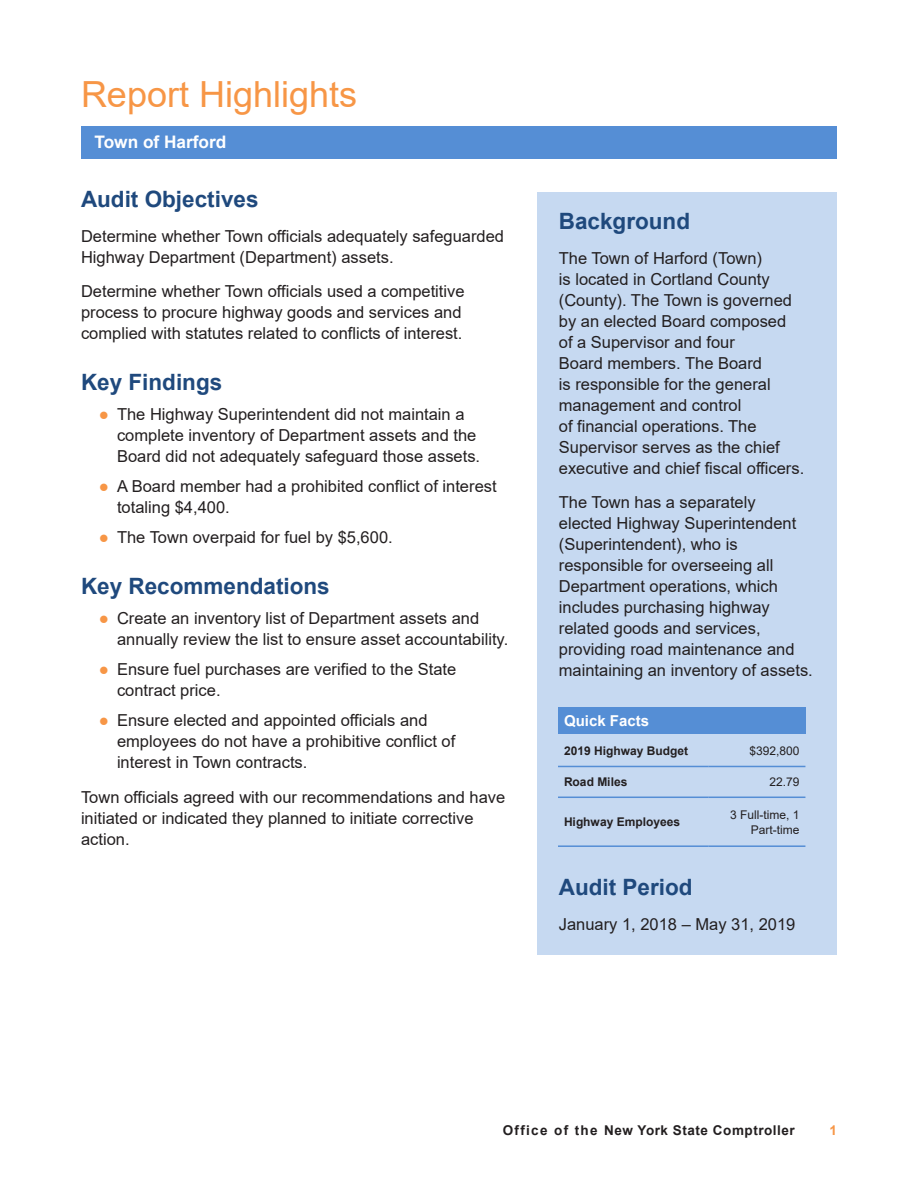
<style>
.page{position:relative;width:918px;height:1188px;background:#fff}
.page>*{position:absolute;margin:0;border:0;box-sizing:border-box;transform-origin:0 0}
.Section_Heads{font:36px "Arial";color:#f79646}
._2_Subheads{font:700 22.5px "Arial";color:#1f497d}
.t1{font:700 17.25px "Arial";color:#fff}
.Body_Text{font:16.5px/21px "Arial";color:#231f20}
.Footnotes{font:700 15px "Arial";color:#fff}
.t2{font:700 13.5px "Arial";letter-spacing:.04em;color:#231f20}
.t3{font:700 13.5px "Arial";color:#f79646}
.Footnotes-2{font:700 12px "Arial";color:#231f20}
.Footnotes-3{font:12px/15px "Arial";color:#231f20;text-align:right}
.s1{color:#f79646}
</style>
<div class="page">
<hr style="left:81px;top:126px;width:756px;height:3px;background:#558ed5">
<div style="left:538px;top:192px;width:299px;height:763px;background:#c6d9f1"></div>
<div style="left:81px;top:128px;width:756px;height:31px;background:#558ed5"></div>
<div style="left:558px;top:707px;width:247px;height:27px;background:#558ed5"></div>
<hr style="left:558px;top:766px;width:150px;height:1px;background:#558ed5">
<hr style="left:708px;top:766px;width:97px;height:1px;background:#558ed5">
<hr style="left:558px;top:797px;width:150px;height:1px;background:#558ed5">
<hr style="left:708px;top:797px;width:97px;height:1px;background:#558ed5">
<hr style="left:558px;top:845px;width:150px;height:2px;background:#558ed5">
<hr style="left:708px;top:845px;width:97px;height:2px;background:#558ed5">
<p class="Section_Heads" style="left:81px;top:70px;width:278px">Report Highlights</p>
<p class="t1" style="left:94px;top:129px;width:133px">Town of Harford</p>
<p class="_2_Subheads" style="left:81px;top:184px;width:179px">Audit Objectives</p>
<p class="Body_Text" style="left:81px;top:226px;width:425px">Determine whether Town officials adequately safeguarded<br>Highway Department (Department) assets.</p>
<p class="Body_Text" style="left:81px;top:281px;width:385px">Determine whether Town officials used a competitive process to procure highway goods and services and complied with statutes related to conflicts of interest.</p>
<p class="_2_Subheads" style="left:81px;top:367px;width:143px">Key Findings</p>
<p class="Body_Text" style="left:117px;top:404px;width:365px;text-indent:-18px"><span class="s1">●</span> The Highway Superintendent did not maintain a complete inventory of Department assets and the<br>Board did not adequately safeguard those assets.</p>
<p class="Body_Text" style="left:117px;top:476px;width:381px;text-indent:-18px"><span class="s1">●</span> A Board member had a prohibited conflict of interest totaling $4,400.</p>
<p class="Body_Text" style="left:99px;top:527px;width:295px"><span class="s1">●</span> The Town overpaid for fuel by $5,600.</p>
<p class="_2_Subheads" style="left:81px;top:571px;width:250px">Key Recommendations</p>
<p class="Body_Text" style="left:117px;top:608px;width:393px;text-indent:-18px"><span class="s1">●</span> Create an inventory list of Department assets and annually review the list to ensure asset accountability.</p>
<p class="Body_Text" style="left:117px;top:659px;width:341px;text-indent:-18px"><span class="s1">●</span> Ensure fuel purchases are verified to the State contract price.</p>
<p class="Body_Text" style="left:117px;top:710px;width:340px;text-indent:-18px"><span class="s1">●</span> Ensure elected and appointed officials and employees do not have a prohibitive conflict of interest in Town contracts.</p>
<p class="Body_Text" style="left:81px;top:787px;width:426px">Town officials agreed with our recommendations and have initiated or indicated they planned to initiate corrective action.</p>
<p class="_2_Subheads" style="left:559px;top:206px;width:133px">Background</p>
<p class="Body_Text" style="left:559px;top:247px;width:247px">The Town of Harford (Town)<br>is located in Cortland County (County). The Town is governed by an elected Board composed<br>of a Supervisor and four<br>Board members. The Board<br>is responsible for the general management and control<br>of financial operations. The<br>Supervisor serves as the chief executive and chief fiscal officers.</p>
<p class="Body_Text" style="left:559px;top:492px;width:256px">The Town has a separately elected Highway Superintendent (Superintendent), who is responsible for overseeing all<br>Department operations, which includes purchasing highway related goods and services, providing road maintenance and maintaining an inventory of assets.</p>
<p class="Footnotes" style="left:564px;top:710px;width:87px">Quick Facts</p>
<p class="Footnotes-2" style="left:564px;top:742px;width:126px">2019 Highway Budget</p>
<p class="Footnotes-3" style="left:749px;top:743px;width:52px">$392,800</p>
<p class="Footnotes-2" style="left:564px;top:774px;width:65px">Road Miles</p>
<p class="Footnotes-3" style="left:769px;top:774px;width:32px">22.79</p>
<p class="Footnotes-2" style="left:564px;top:813px;width:118px">Highway Employees</p>
<p class="Footnotes-3" style="left:730px;top:807px;width:71px">3 Full-time, 1<br>Part-time</p>
<p class="_2_Subheads" style="left:559px;top:872px;width:135px">Audit Period</p>
<p class="Body_Text" style="left:559px;top:913px;width:238px">January 1, 2018 – May 31, 2019</p>
<p class="t2" style="left:503px;top:1121px;width:294px">Office of the New York State Comptroller</p>
<p class="t3" style="left:829px;top:1121px;width:9px">1</p>
</div>
